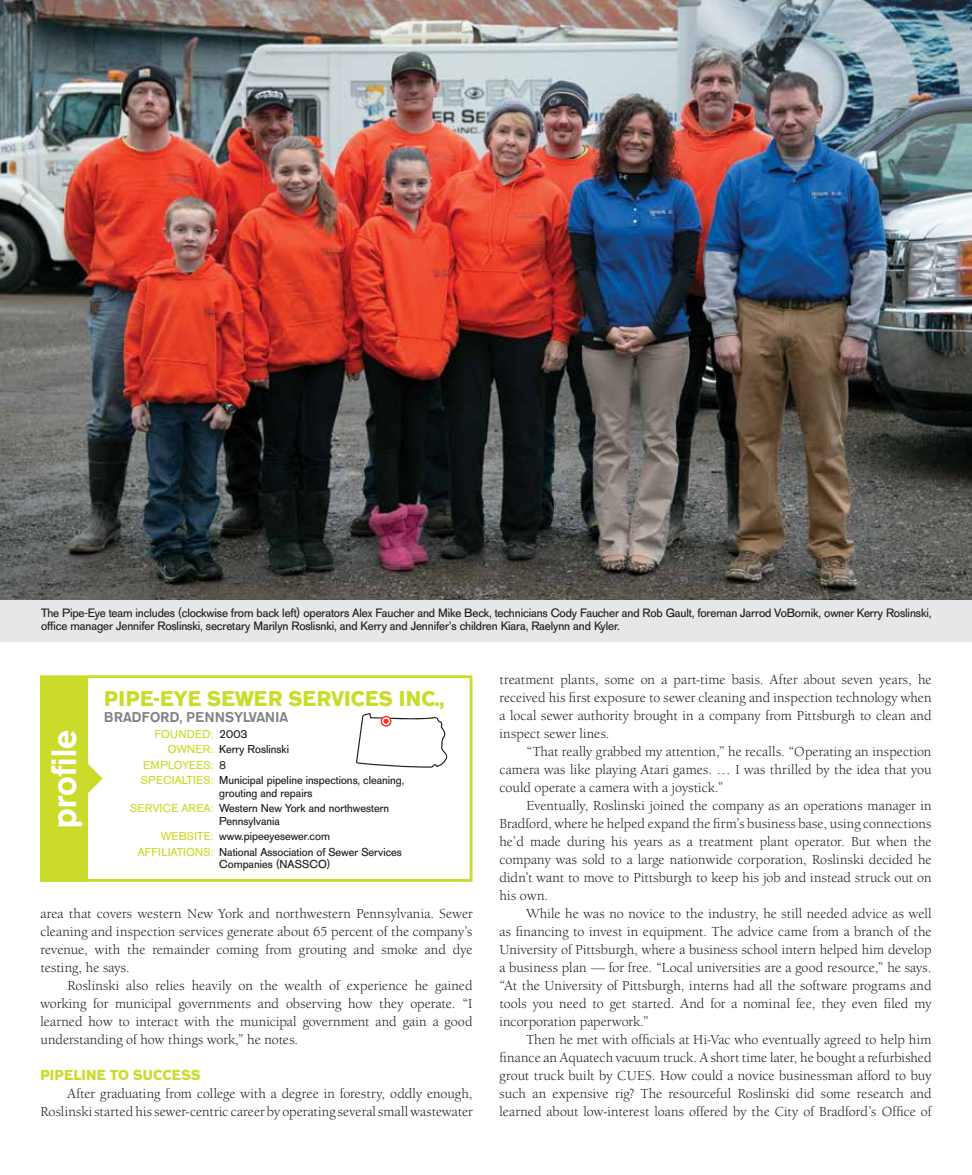
<style>
.page{position:relative;width:972px;height:1175px;background:#fff}
.page>*{position:absolute;margin:0;border:0;box-sizing:border-box;transform-origin:0 0}
.t1{font:500 34.8px "AG Old Face";letter-spacing:.01em;color:#fff}
.t2{font:700 21px "AG Old Face";letter-spacing:.01em;color:#cbdb2a}
.t3{font:14.25px/18px "Berkeley Oldstyle IT Cby BT";letter-spacing:.01em;color:#231f20;text-align:justify}
.t4{font:700 14.25px "AG Old Face";letter-spacing:.015em;color:#cbdb2a}
.t5{font:500 14.1px "AG Old Face";letter-spacing:.02em;color:#808285}
.t6{font:12px/13.5px "AG Old Face";letter-spacing:-.01em;color:#231f20}
.t7{font:11.4px/15.5px "AG Old Face";color:#231f20}
.t8{font:11.4px "AG Old Face";letter-spacing:.02em;color:#cbdb2a}
.s1{color:#231f20}
.s2{color:#cbdb2a}
</style>
<div class="page">
<div style="left:40px;top:675px;width:433px;height:206px;border:3px solid #cbdb2a"></div>
<div style="left:40px;top:676px;width:48px;height:205px;background:#cbdb2a"></div>
<svg style="left:88px;top:764px;width:15px;height:29px"></svg>
<svg style="left:356px;top:713px;width:92px;height:55px"></svg>
<img style="left:0;top:0;width:972px;height:600px">
<div style="left:0;top:600px;width:972px;height:41px;background:#e6e7e8"></div>
<p class="t6" style="left:41px;top:606px;width:892px">The Pipe-Eye team includes (clockwise from back left) operators Alex Faucher and Mike Beck, technicians Cody Faucher and Rob Gault, foreman Jarrod VoBornik, owner Kerry Roslinski, office manager Jennifer Roslinski, secretary Marilyn Roslisnki, and Kerry and Jennifer’s children Kiara, Raelynn and Kyler.</p>
<h1 class="t1" style="left:43px;top:828px;width:100px;rotate:-90deg">profile</h1>
<h2 class="t2" style="left:104px;top:685px;width:342px">PIPE-EYE SEWER SERVICES INC.,</h2>
<p class="t5" style="left:104px;top:709px;width:185px">BRADFORD, PENNSYLVANIA</p>
<p class="t8" style="left:154px;top:727px;width:95px">FOUNDED: <span class="s1">2003</span></p>
<p class="t7" style="left:168px;top:741px;width:123px"><span class="s2">OWNER:</span> Kerry Roslinski</p>
<p class="t8" style="left:143px;top:758px;width:85px">EMPLOYEES: <span class="s1">8</span></p>
<p class="t7" style="left:141px;top:772px;width:265px"><span class="s2">SPECIALTIES:</span> Municipal pipeline inspections, cleaning,</p>
<p class="t7" style="left:130px;top:785px;width:261px;text-indent:89px">grouting and repairs<br><span class="s2">SERVICE AREA:</span> Western New York and northwestern</p>
<p class="t7" style="left:219px;top:813px;width:62px">Pennsylvania</p>
<p class="t7" style="left:161px;top:828px;width:171px"><span class="s2">WEBSITE:</span> www.pipeeyesewer.com</p>
<p class="t7" style="left:138px;top:844px;width:266px"><span class="s2">AFFILIATIONS:</span> National Association of Sewer Services</p>
<p class="t7" style="left:219px;top:856px;width:113px">Companies (NASSCO)</p>
<p class="t3" style="left:40px;top:904px;width:434px">area that covers western New York and northwestern Pennsylvania. Sewer cleaning and inspection services generate about 65 percent of the company’s revenue, with the remainder coming from grouting and smoke and dye testing, he says.</p>
<p class="t3" style="left:40px;top:976px;width:434px;text-indent:27px">Roslinski also relies heavily on the wealth of experience he gained working for municipal governments and observing how they operate. “I learned how to interact with the municipal government and gain a good understanding of how things work,” he notes.</p>
<p class="t4" style="left:40px;top:1066px;width:162px">PIPELINE TO SUCCESS</p>
<p class="t3" style="left:40px;top:1084px;width:434px;text-align:right">After graduating from college with a degree in forestry, oddly enough,<br>Roslinski started his sewer-centric career by operating several small wastewater</p>
<p class="t3" style="left:500px;top:670px;width:434px">treatment plants, some on a part-time basis. After about seven years, he received his first exposure to sewer cleaning and inspection technology when a local sewer authority brought in a company from Pittsburgh to clean and inspect sewer lines.</p>
<p class="t3" style="left:500px;top:742px;width:434px;text-indent:27px">“That really grabbed my attention,” he recalls. “Operating an inspection camera was like playing Atari games. … I was thrilled by the idea that you could operate a camera with a joystick.”</p>
<p class="t3" style="left:500px;top:796px;width:434px;text-indent:27px">Eventually, Roslinski joined the company as an operations manager in Bradford, where he helped expand the firm’s business base, using connections he’d made during his years as a treatment plant operator. But when the company was sold to a large nationwide corporation, Roslinski decided he didn’t want to move to Pittsburgh to keep his job and instead struck out on his own.</p>
<p class="t3" style="left:500px;top:904px;width:434px;text-indent:27px">While he was no novice to the industry, he still needed advice as well as financing to invest in equipment. The advice came from a branch of the University of Pittsburgh, where a business school intern helped him develop a business plan — for free. “Local universities are a good resource,” he says. “At the University of Pittsburgh, interns had all the software programs and tools you need to get started. And for a nominal fee, they even filed my incorporation paperwork.”</p>
<p class="t3" style="left:500px;top:1030px;width:434px;text-indent:27px">Then he met with officials at Hi-Vac who eventually agreed to help him finance an Aquatech vacuum truck. A short time later, he bought a refurbished grout truck built by CUES. How could a novice businessman afford to buy such an expensive rig? The resourceful Roslinski did some research and learned about low-interest loans offered by the City of Bradford’s Office of</p>
</div>
